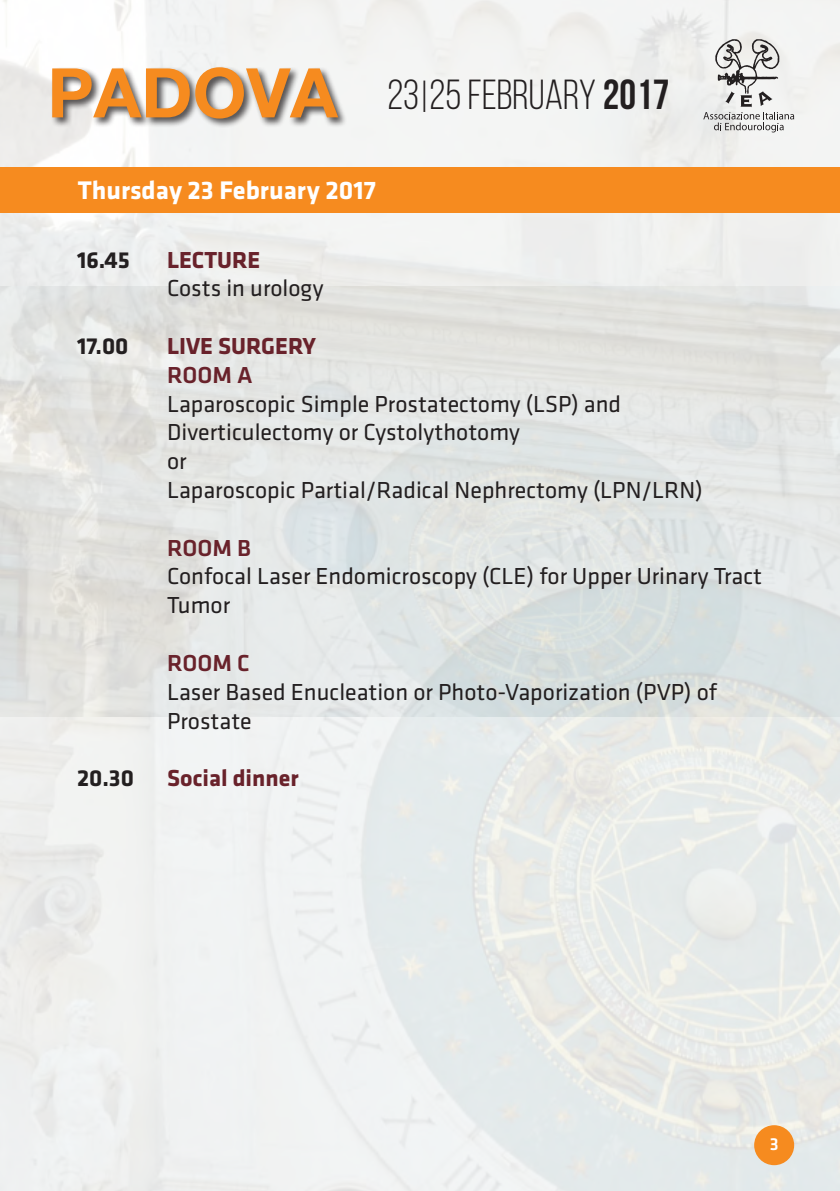
<style>
.page{position:relative;width:840px;height:1191px;background:#fff}
.page>*{position:absolute;margin:0;border:0;box-sizing:border-box;transform-origin:0 0}
.t1{font:42px "Bebas Neue";color:#231f20}
.t2{font:700 26.4px "Klavika";color:#fff}
.t3{font:24px/28.8px "Klavika";color:#231f20}
.t4{font:700 24px "Klavika";color:#69222b}
.t5{font:700 24px "Klavika";color:#231f20}
.t6{font:500 24px "Klavika";color:#69222b}
.t7{font:500 18px "Klavika";color:#fff}
.s1{font-family:"Helvetica Neue";font-weight:700;font-size:68.6px;color:#f68b1f}
.s2{font-weight:700}
</style>
<div class="page">
<img style="left:0;top:0;width:839px;height:1191px">
<div style="left:753px;top:1125px;width:40px;height:40px;background:#f68b1f;border-radius:50%"></div>
<svg style="left:703px;top:39px;width:90px;height:93px"></svg>
<div style="left:51px;top:66px;width:296px;height:62px;background:#231f20;opacity:.75"></div>
<img style="left:0;top:286px;width:839px;height:430px">
<div style="left:0;top:167px;width:839px;height:46px;background:#f68b1f"></div>
<h1 class="t1" style="left:47px;top:72px;width:623px"><span class="s1">PADOVA</span> 23|25 FEBRUARY <span class="s2">2017</span></h1>
<p class="t2" style="left:78px;top:175px;width:299px">Thursday 23 February 2017</p>
<p class="t2" style="left:78px;top:175px;width:279px">Giove i 23 February 2017</p>
<p class="t5" style="left:77px;top:246px;width:54px">16.45</p>
<p class="t4" style="left:167px;top:246px;width:95px">LECTURE</p>
<p class="t3" style="left:167px;top:274px;width:158px">Costs in urology</p>
<p class="t5" style="left:77px;top:333px;width:53px">17.00</p>
<p class="t4" style="left:167px;top:333px;width:150px">LIVE SURGERY</p>
<p class="t6" style="left:167px;top:362px;width:87px">ROOM A</p>
<p class="t3" style="left:167px;top:390px;width:536px">Laparoscopic Simple Prostatectomy (LSP) and Diverticulectomy or Cystolythotomy<br>or<br>Laparoscopic Partial/Radical Nephrectomy (LPN/LRN)</p>
<p class="t6" style="left:167px;top:534px;width:85px">ROOM B</p>
<p class="t3" style="left:167px;top:562px;width:596px">Confocal Laser Endomicroscopy (CLE) for Upper Urinary Tract<br>Tumor</p>
<p class="t6" style="left:167px;top:650px;width:84px">ROOM C</p>
<p class="t3" style="left:167px;top:678px;width:551px">Laser Based Enucleation or Photo-Vaporization (PVP) of<br>Prostate</p>
<p class="t5" style="left:77px;top:765px;width:58px">20.30</p>
<p class="t4" style="left:167px;top:765px;width:133px">Social dinner</p>
<p class="t7" style="left:769px;top:1133px;width:10px">3</p>
</div>
